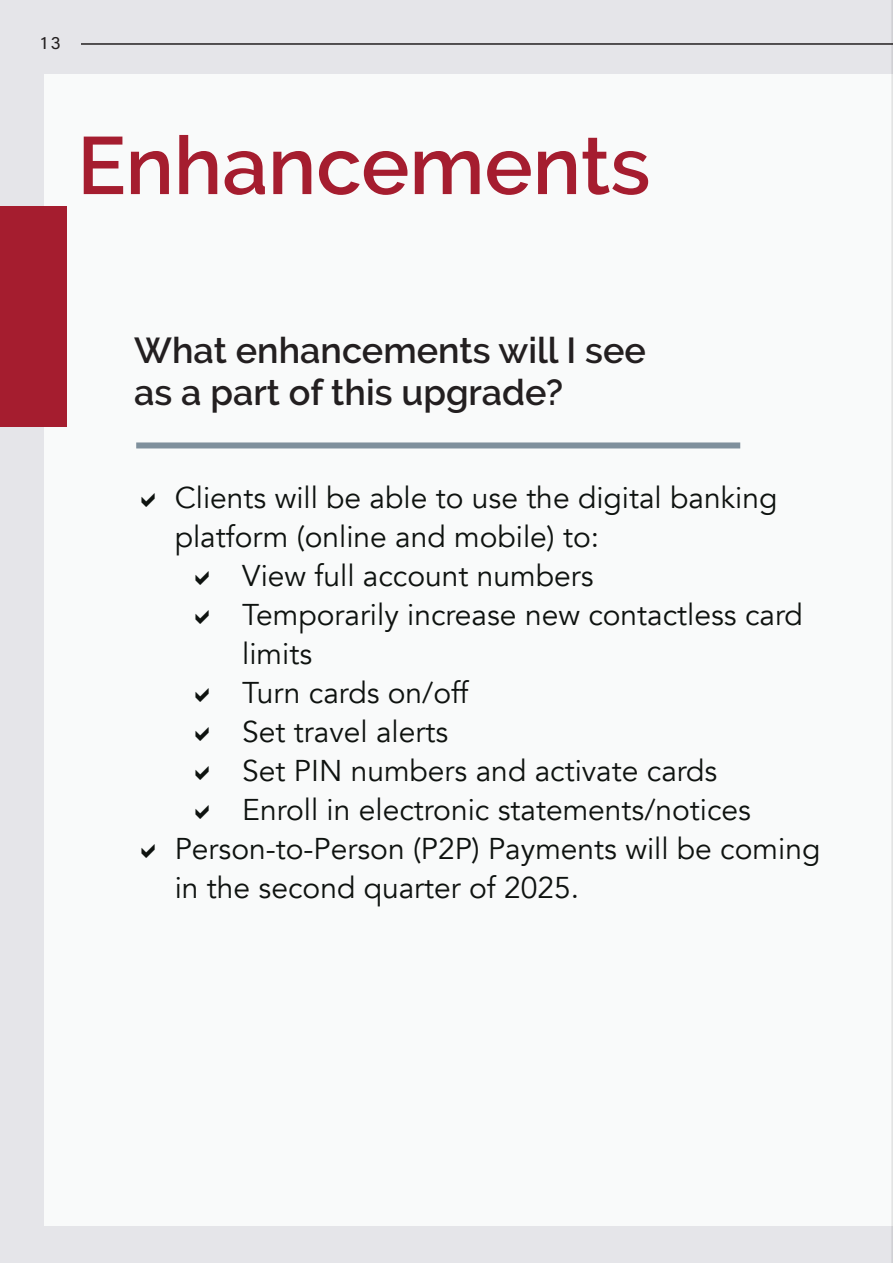
<style>
.page{position:relative;width:893px;height:1263px;background:#e5e5e9}
.page>*{position:absolute;margin:0;border:0;box-sizing:border-box;transform-origin:0 0}
.TOC_-_Left{font:600 81px "Raleway";color:#a51d2f}
.TOC_-_Left-2{font:600 36px/42px "Raleway";color:#231f20}
.t1{font:30px/39px "Avenir";color:#0e120f}
.t2{font:18px "Acumin Pro";color:#231f20}
</style>
<div class="page">
<div style="left:45px;top:74px;width:848px;height:1152px;background:#f9fafa"></div>
<hr style="left:81px;top:43px;width:812px;height:2px;background:#231f20">
<div style="left:0;top:207px;width:66px;height:220px;background:#a51d2f"></div>
<div style="left:136px;top:442px;width:604px;height:6px;background:#7f909c"></div>
<hr style="left:891px;top:0;width:2px;height:1263px;background:#0e120f">
<p class="t2" style="left:41px;top:30px;width:21px">13</p>
<p class="TOC_-_Left" style="left:77px;top:119px;width:575px">Enhancements</p>
<p class="TOC_-_Left-2" style="left:134px;top:329px;width:513px">What enhancements will I see as a part of this upgrade?</p>
<p class="t1" style="left:175px;top:479px;width:604px">Clients will be able to use the digital banking platform (online and mobile) to:</p>
<p class="t1" style="left:242px;top:557px;width:353px">View full account numbers</p>
<p class="t1" style="left:242px;top:596px;width:562px">Temporarily increase new contactless card limits</p>
<p class="t1" style="left:242px;top:674px;width:228px">Turn cards on/off</p>
<p class="t1" style="left:242px;top:713px;width:207px">Set travel alerts</p>
<p class="t1" style="left:242px;top:752px;width:477px">Set PIN numbers and activate cards</p>
<p class="t1" style="left:242px;top:791px;width:510px">Enroll in electronic statements/notices</p>
<p class="t1" style="left:175px;top:830px;width:647px">Person-to-Person (P2P) Payments will be coming in the second quarter of 2025.</p>
</div>
